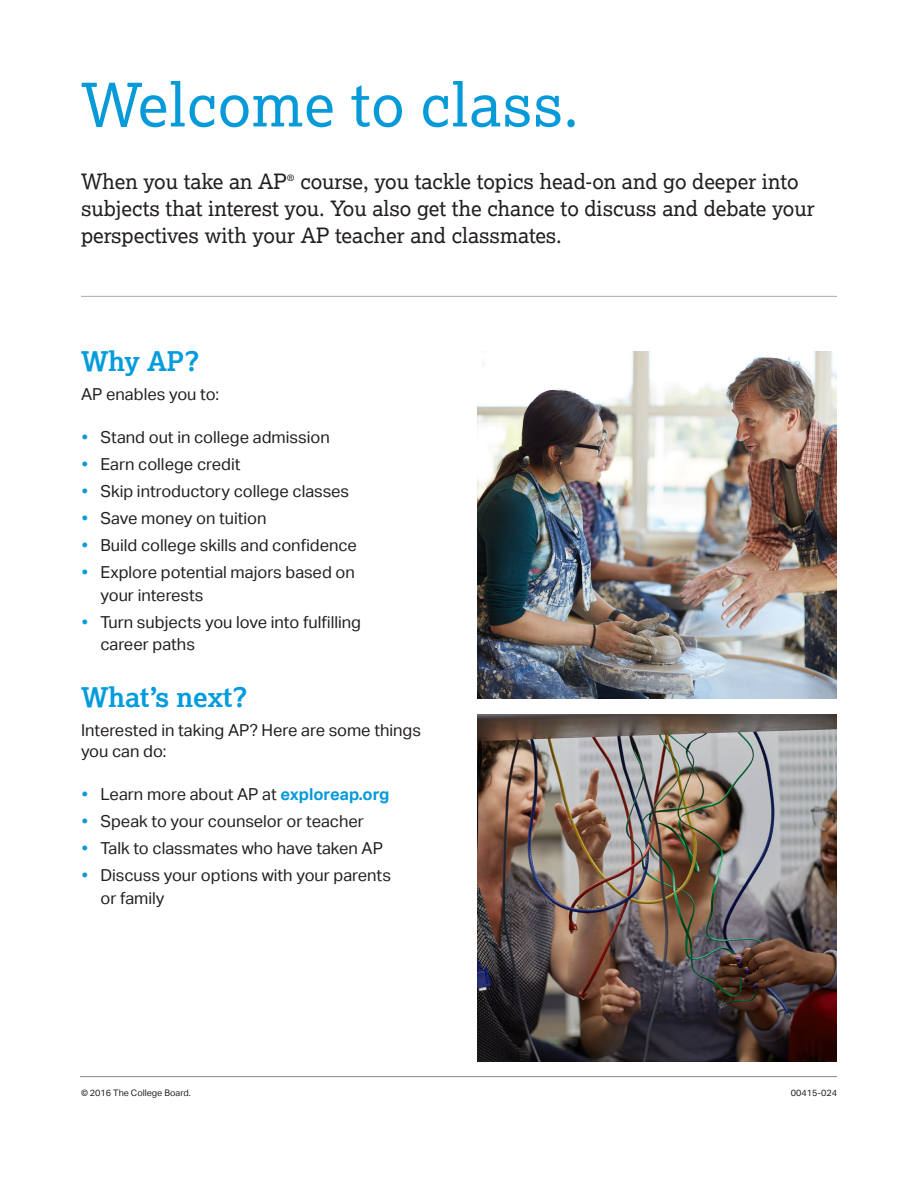
<style>
.page{position:relative;width:918px;height:1188px;background:#fff}
.page>*{position:absolute;margin:0;border:0;box-sizing:border-box;transform-origin:0 0}
.t1{font:60px "Lexia";letter-spacing:.015em;color:#069ad9}
.COLUMN_-_Headline{font:700 27px "Lexia";color:#009cde}
.INTRO{font:21px/27px "Lexia";color:#231f20}
.COLUMN_-_Lead-In_Par{font:16.5px/22.5px "Aktiv Grotesk";color:#231f20}
.t2{font:9px "Aktiv Grotesk";color:#231f20}
.INTRO-2{font:8.7px "Lexia";color:#231f20}
.s1{color:#069ad9}
.s2{font-weight:700;color:#069ad9}
</style>
<div class="page">
<img style="left:477px;top:714px;width:360px;height:347px">
<img style="left:477px;top:351px;width:360px;height:348px">
<hr style="left:81px;top:296px;width:756px;height:1px;background:#a8abac">
<hr style="left:80px;top:1076px;width:757px;height:1px;background:#888787">
<p class="t1" style="left:81px;top:67px;width:500px">Welcome to class.</p>
<p class="INTRO" style="left:81px;top:168px;width:207px">When you take an AP</p>
<p class="INTRO-2" style="left:287px;top:173px;width:9px">®</p>
<p class="INTRO" style="left:81px;top:168px;width:735px;text-indent:219px">course, you tackle topics head-on and go deeper into subjects that interest you. You also get the chance to discuss and debate your perspectives with your AP teacher and classmates.</p>
<p class="COLUMN_-_Headline" style="left:81px;top:345px;width:120px">Why AP?</p>
<p class="COLUMN_-_Lead-In_Par" style="left:81px;top:383px;width:140px">AP enables you to:</p>
<p class="COLUMN_-_Lead-In_Par" style="left:81px;top:427px;width:250px"><span class="s1">•</span> Stand out in college admission</p>
<p class="COLUMN_-_Lead-In_Par" style="left:81px;top:454px;width:161px"><span class="s1">•</span> Earn college credit</p>
<p class="COLUMN_-_Lead-In_Par" style="left:81px;top:481px;width:270px"><span class="s1">•</span> Skip introductory college classes</p>
<p class="COLUMN_-_Lead-In_Par" style="left:81px;top:508px;width:187px"><span class="s1">•</span> Save money on tuition</p>
<p class="COLUMN_-_Lead-In_Par" style="left:81px;top:535px;width:278px"><span class="s1">•</span> Build college skills and confidence</p>
<p class="COLUMN_-_Lead-In_Par" style="left:101px;top:562px;width:256px;text-indent:-20px"><span class="s1">•</span> Explore potential majors based on your interests</p>
<p class="COLUMN_-_Lead-In_Par" style="left:101px;top:611px;width:262px;text-indent:-20px"><span class="s1">•</span> Turn subjects you love into fulfilling career paths</p>
<p class="COLUMN_-_Headline" style="left:81px;top:681px;width:169px">What’s next?</p>
<p class="COLUMN_-_Lead-In_Par" style="left:81px;top:720px;width:342px;line-height:21px">Interested in taking AP? Here are some things you can do:</p>
<p class="COLUMN_-_Lead-In_Par" style="left:81px;top:784px;width:310px"><span class="s1">•</span> Learn more about AP at <span class="s2">exploreap.org</span></p>
<p class="COLUMN_-_Lead-In_Par" style="left:81px;top:811px;width:285px"><span class="s1">•</span> Speak to your counselor or teacher</p>
<p class="COLUMN_-_Lead-In_Par" style="left:81px;top:838px;width:304px"><span class="s1">•</span> Talk to classmates who have taken AP</p>
<p class="COLUMN_-_Lead-In_Par" style="left:101px;top:865px;width:292px;text-indent:-20px"><span class="s1">•</span> Discuss your options with your parents or family</p>
<p class="t2" style="left:81px;top:1088px;width:111px">© 2016 The College Board.</p>
<p class="t2" style="left:791px;top:1088px;width:48px">00415-024</p>
</div>
